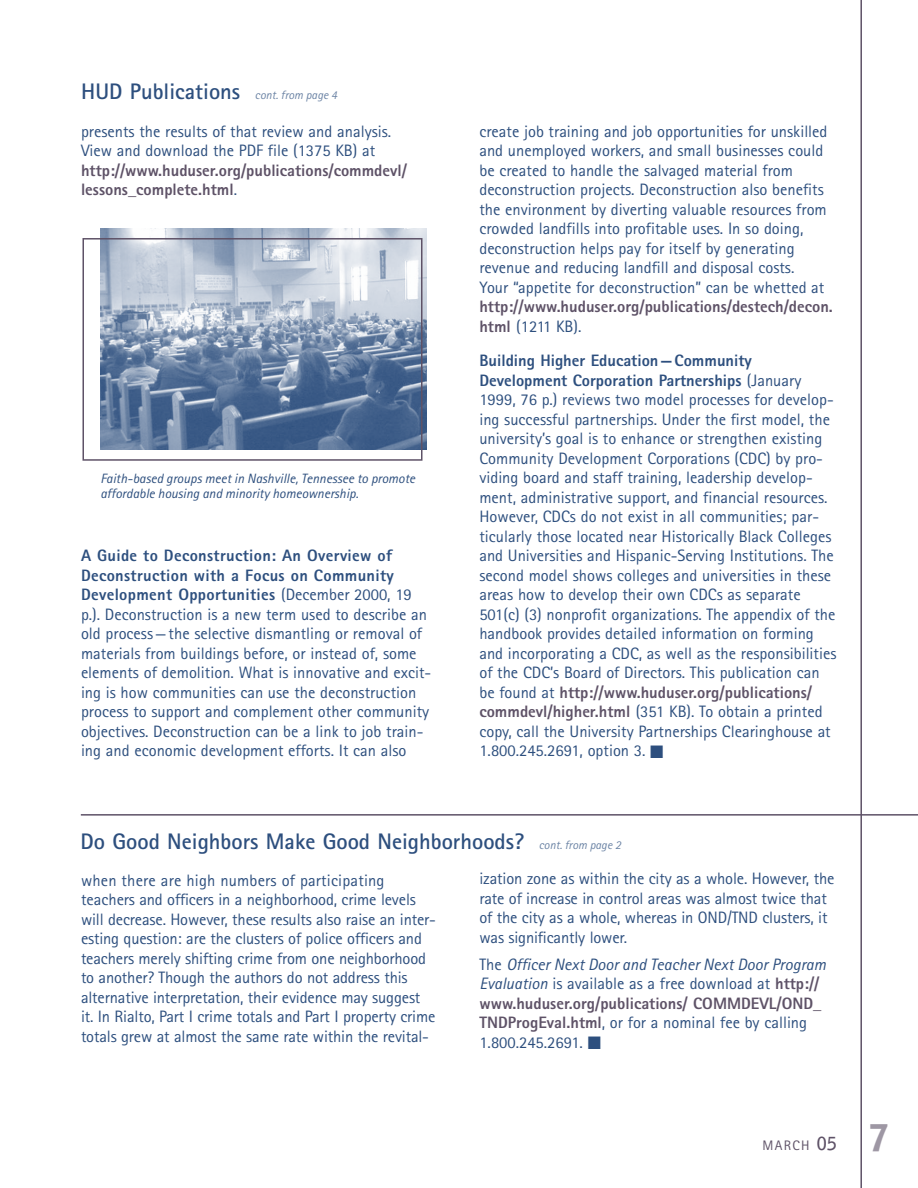
<style>
.page{position:relative;width:918px;height:1188px;background:#fff}
.page>*{position:absolute;margin:0;border:0;box-sizing:border-box;transform-origin:0 0}
.contiued_text{font:700 22.5px "Rotis Sans Serif";color:#2d4f7e}
.body_text{font:16.5px/19.5px "Rotis Sans Serif";color:#2d4f7e}
.t1{font:13.8px "Rotis Sans Serif";letter-spacing:.1em;color:#5e5267}
.CAPTION-2{font:italic 13.5px/15px "Rotis Sans Serif";color:#2d4f7e}
.s1{font-weight:400;font-style:italic;font-size:12px;color:#6c84a5}
.s2{font-weight:800;color:#5e5267}
.s3{font-weight:800}
.s4{font-style:italic}
.s5{font-family:"Bell Gothic BT";font-weight:700;font-size:18px}
.s6{font-family:"Bell Gothic BT";font-weight:900;font-size:36.75px;color:#9e97a4}
</style>
<div class="page">
<hr style="left:860px;top:0;width:2px;height:1188px;background:#5e5267">
<hr style="left:81px;top:814px;width:837px;height:2px;background:#5e5267">
<img style="left:100px;top:228px;width:326px;height:222px">
<div style="left:82px;top:238px;width:340px;height:223px;border:2px solid #5e5267"></div>
<p class="contiued_text" style="left:81px;top:77px;width:257px">HUD Publications <span class="s1">cont. from page 4</span></p>
<p class="body_text" style="left:81px;top:122px;width:327px">presents the results of that review and analysis.<br>View and download the PDF file (1375 KB) at <span class="s2">http://www.huduser.org/publications/commdevl/ lessons_complete.html</span>.</p>
<p class="CAPTION-2" style="left:100px;top:471px;width:316px">Faith-based groups meet in Nashville, Tennessee to promote affordable housing and minority homeownership.</p>
<p class="body_text" style="left:81px;top:546px;width:352px"><span class="s3">A Guide to Deconstruction: An Overview of Deconstruction with a Focus on Community Development Opportunities</span> (December 2000, 19 p.). Deconstruction is a new term used to describe an old process — the selective dismantling or removal of materials from buildings before, or instead of, some elements of demolition. What is innovative and excit&shy;ing is how communities can use the deconstruction process to support and complement other community objectives. Deconstruction can be a link to job train&shy;ing and economic development efforts. It can also</p>
<p class="body_text" style="left:479px;top:122px;width:355px">create job training and job opportunities for unskilled and unemployed workers, and small businesses could be created to handle the salvaged material from deconstruction projects. Deconstruction also benefits the environment by diverting valuable resources from crowded landfills into profitable uses. In so doing, deconstruction helps pay for itself by generating revenue and reducing landfill and disposal costs.<br>Your “appetite for deconstruction” can be whetted at <span class="s2">http://www.huduser.org/publications/destech/decon. html</span> (1211 KB).</p>
<p class="body_text" style="left:479px;top:351px;width:359px"><span class="s3">Building Higher Education— Community Development Corporation Partnerships</span> (January 1999, 76 p.) reviews two model processes for develop&shy;ing successful partnerships. Under the first model, the university’s goal is to enhance or strengthen existing Community Development Corporations (CDC) by pro&shy;viding board and staff training, leadership develop&shy;ment, administrative support, and financial resources.<br>However, CDCs do not exist in all communities; par&shy;ticularly those located near Historically Black Colleges and Universities and Hispanic-Serving Institutions. The second model shows colleges and universities in these areas how to develop their own CDCs as separate 501(c) (3) nonprofit organizations. The appendix of the handbook provides detailed information on forming and incorporating a CDC, as well as the responsibilities of the CDC’s Board of Directors. This publication can be found at <span class="s2">http://www.huduser.org/publications/ commdevl/higher.html</span> (351 KB). To obtain a printed copy, call the University Partnerships Clearinghouse at 1.800.245.2691, option 3. ■</p>
<h1 class="contiued_text" style="left:81px;top:827px;width:542px">Do Good Neighbors Make Good Neighborhoods? <span class="s1">cont. from page 2</span></h1>
<p class="body_text" style="left:81px;top:870px;width:357px">when there are high numbers of participating teachers and officers in a neighborhood, crime levels will decrease. However, these results also raise an inter&shy;esting question: are the clusters of police officers and teachers merely shifting crime from one neighborhood to another? Though the authors do not address this alternative interpretation, their evidence may suggest it. In Rialto, Part I crime totals and Part I property crime totals grew at almost the same rate within the revital-</p>
<p class="body_text" style="left:479px;top:869px;width:357px">ization zone as within the city as a whole. However, the rate of increase in control areas was almost twice that of the city as a whole, whereas in OND/TND clusters, it was significantly lower.</p>
<p class="body_text" style="left:479px;top:954px;width:348px">The <span class="s4">Officer Next Door and Teacher Next Door Program Evaluation</span> is available as a free download at <span class="s2">http:// www.huduser.org/publications/ COMMDEVL/OND_ TNDProgEval.html</span>, or for a nominal fee by calling 1.800.245.2691. ■</p>
<p class="t1" style="left:762px;top:1137px;width:128px">MARCH <span class="s5">05</span> <span class="s6">7</span></p>
</div>
